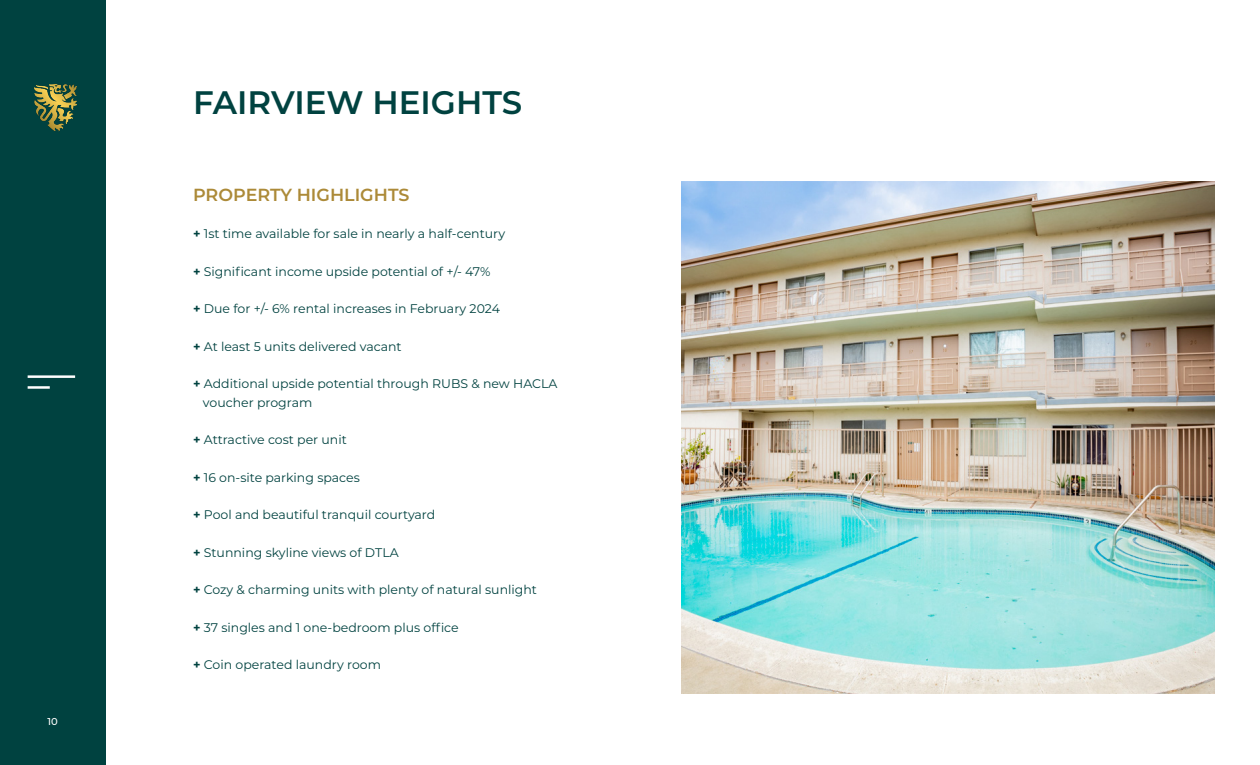
<style>
.page{position:relative;width:1260px;height:765px;background:#fff}
.page>*{position:absolute;margin:0;border:0;box-sizing:border-box;transform-origin:0 0}
.t1{font:600 32.5px "Montserrat";color:#004240}
.t2{font:600 17.5px "Montserrat";color:#ac8a38}
.t3{font:12.5px "Montserrat";color:#004240}
.t4{font:500 10px "Montserrat";color:#fff}
.s1{font-weight:700}
</style>
<div class="page">
<img style="left:681px;top:181px;width:534px;height:512px">
<div style="left:0;top:0;width:106px;height:765px;background:#004240"></div>
<hr style="left:28px;top:375px;width:47px;height:3px;background:#fff">
<hr style="left:28px;top:386px;width:22px;height:3px;background:#fff">
<img style="left:34px;top:84px;width:42px;height:48px">
<p class="t4" style="left:48px;top:714px;width:12px">10</p>
<p class="t1" style="left:193px;top:79px;width:331px">FAIRVIEW HEIGHTS</p>
<p class="t2" style="left:193px;top:182px;width:218px">PROPERTY HIGHLIGHTS</p>
<p class="t3" style="left:193px;top:225px;width:314px"><span class="s1">+</span> 1st time available for sale in nearly a half-century</p>
<p class="t3" style="left:193px;top:263px;width:299px"><span class="s1">+</span> Significant income upside potential of +/- 47%</p>
<p class="t3" style="left:193px;top:300px;width:308px"><span class="s1">+</span> Due for +/- 6% rental increases in February 2024</p>
<p class="t3" style="left:193px;top:338px;width:210px"><span class="s1">+</span> At least 5 units delivered vacant</p>
<p class="t3" style="left:193px;top:375px;width:366px"><span class="s1">+</span> Additional upside potential through RUBS &amp; new HACLA</p>
<p class="t3" style="left:203px;top:394px;width:111px">voucher program</p>
<p class="t3" style="left:193px;top:431px;width:155px"><span class="s1">+</span> Attractive cost per unit</p>
<p class="t3" style="left:193px;top:469px;width:168px"><span class="s1">+</span> 16 on-site parking spaces</p>
<p class="t3" style="left:193px;top:506px;width:244px"><span class="s1">+</span> Pool and beautiful tranquil courtyard</p>
<p class="t3" style="left:193px;top:544px;width:207px"><span class="s1">+</span> Stunning skyline views of DTLA</p>
<p class="t3" style="left:193px;top:581px;width:345px"><span class="s1">+</span> Cozy &amp; charming units with plenty of natural sunlight</p>
<p class="t3" style="left:193px;top:619px;width:267px"><span class="s1">+</span> 37 singles and 1 one-bedroom plus office</p>
<p class="t3" style="left:193px;top:656px;width:189px"><span class="s1">+</span> Coin operated laundry room</p>
</div>
